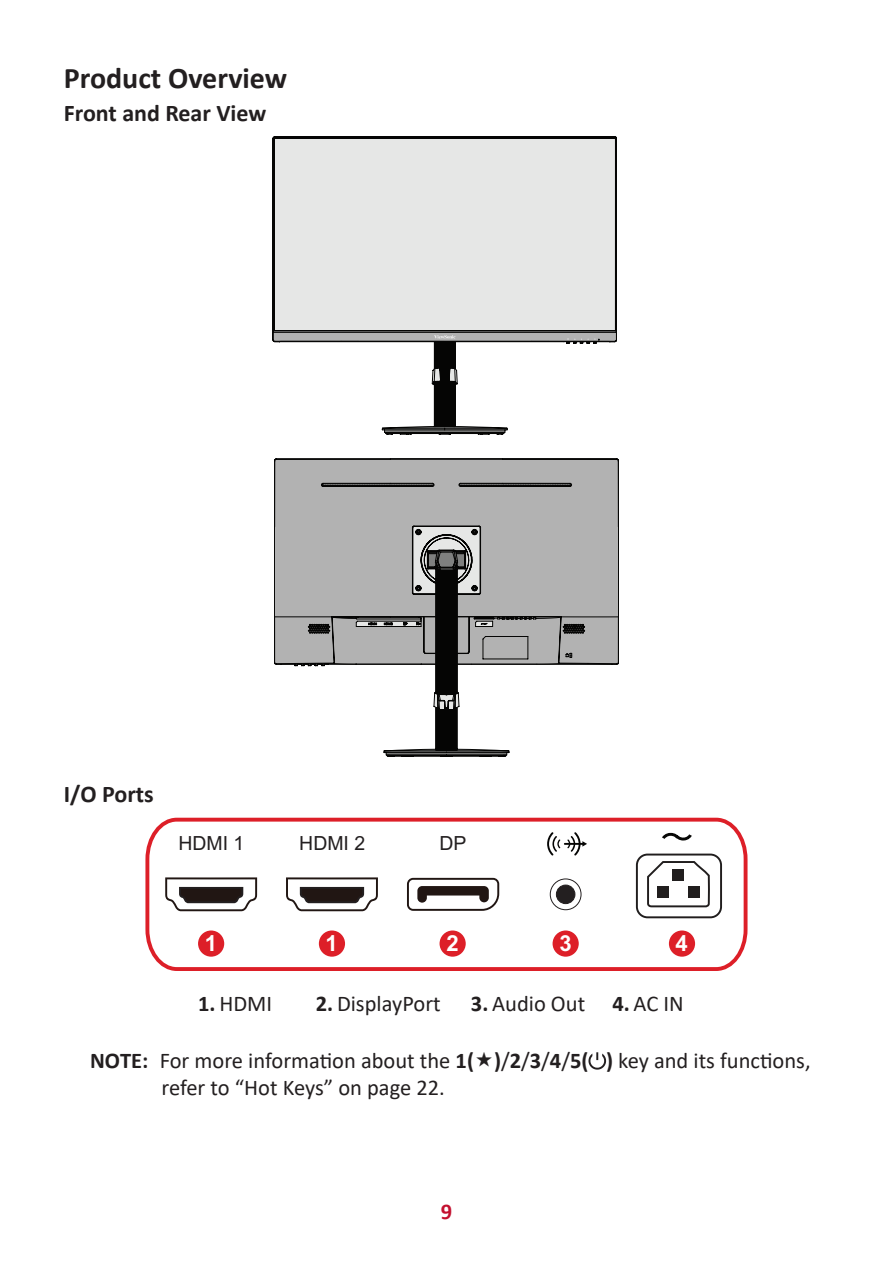
<style>
.page{position:relative;width:893px;height:1263px;background:#fff}
.page>*{position:absolute;margin:0;border:0;box-sizing:border-box;transform-origin:0 0}
.Heading_2{font:700 30px "Calibri";color:#231f20}
.Heading_3{font:700 24px "Calibri";color:#231f20}
.Note{font:22.5px/27px "Calibri";color:#231f20}
.t1{font:700 22.5px "Calibri";color:#c3102f}
.t2{font:700 22.05px "Arial";color:#fff}
.t3{font:19.5px "Arial";color:#231f20}
.s1{font-weight:700}
</style>
<div class="page">
<svg style="left:273px;top:137px;width:344px;height:294px"></svg>
<svg style="left:382px;top:335px;width:125px;height:99px"></svg>
<svg style="left:567px;top:338px;width:32px;height:5px"></svg>
<svg style="left:274px;top:459px;width:345px;height:208px"></svg>
<svg style="left:295px;top:483px;width:276px;height:274px"></svg>
<svg style="left:145px;top:818px;width:602px;height:153px"></svg>
<svg style="left:646px;top:860px;width:65px;height:49px"></svg>
<div style="left:657px;top:886px;width:11px;height:12px;background:#211e1e"></div>
<div style="left:688px;top:886px;width:11px;height:12px;background:#211e1e"></div>
<div style="left:672px;top:869px;width:12px;height:12px;background:#211e1e"></div>
<svg style="left:661px;top:832px;width:32px;height:9px"></svg>
<div style="left:636px;top:853px;width:86px;height:65px;border:2px solid #211e1e;border-radius:11px"></div>
<div style="left:198px;top:930px;width:26px;height:27px;background:#dd1f28;border-radius:50%"></div>
<div style="left:319px;top:930px;width:26px;height:27px;background:#dd1f28;border-radius:50%"></div>
<div style="left:440px;top:930px;width:26px;height:27px;background:#dd1f28;border-radius:50%"></div>
<div style="left:553px;top:930px;width:26px;height:27px;background:#dd1f28;border-radius:50%"></div>
<div style="left:669px;top:930px;width:26px;height:27px;background:#dd1f28;border-radius:50%"></div>
<svg style="left:547px;top:832px;width:13px;height:24px"></svg>
<hr style="left:564px;top:843px;width:20px;height:2px;background:#050504">
<svg style="left:567px;top:832px;width:20px;height:24px"></svg>
<svg style="left:550px;top:879px;width:31px;height:31px"></svg>
<div style="left:550px;top:878px;width:32px;height:32px;border:1px solid #231f20;border-radius:50%"></div>
<div style="left:556px;top:885px;width:19px;height:19px;background:#231f20;border-radius:50%"></div>
<div style="left:556px;top:884px;width:19px;height:20px;border:1px solid #231f20;border-radius:50%"></div>
<svg style="left:165px;top:877px;width:92px;height:34px"></svg>
<svg style="left:286px;top:877px;width:92px;height:34px"></svg>
<svg style="left:407px;top:878px;width:92px;height:33px"></svg>
<svg style="left:588px;top:1052px;width:18px;height:18px"></svg>
<p class="Heading_2" style="left:64px;top:57px;width:225px">Product Overview</p>
<p class="Heading_3" style="left:64px;top:96px;width:204px">Front and Rear View</p>
<p class="Heading_3" style="left:64px;top:777px;width:92px">I/O Ports</p>
<p class="t3" style="left:178px;top:830px;width:68px">HDMI 1</p>
<p class="t3" style="left:299px;top:830px;width:68px">HDMI 2</p>
<p class="t3" style="left:439px;top:830px;width:29px">DP</p>
<p class="t2" style="left:205px;top:928px;width:14px">1</p>
<p class="t2" style="left:325px;top:928px;width:14px">1</p>
<p class="t2" style="left:447px;top:928px;width:14px">2</p>
<p class="t2" style="left:560px;top:928px;width:14px">3</p>
<p class="t2" style="left:675px;top:928px;width:14px">4</p>
<p class="Note" style="left:198px;top:990px;width:76px"><span class="s1">1.</span> HDMI</p>
<p class="Note" style="left:316px;top:990px;width:127px"><span class="s1">2.</span> DisplayPort</p>
<p class="Note" style="left:471px;top:990px;width:116px"><span class="s1">3.</span> Audio Out</p>
<p class="Note" style="left:612px;top:990px;width:73px"><span class="s1">4.</span> AC IN</p>
<p class="Note" style="left:162px;top:1046px;width:651px;text-indent:-71px"><span class="s1">NOTE:</span> For more information about the <span class="s1">1( )</span>/<span class="s1">2</span>/<span class="s1">3</span>/<span class="s1">4</span>/<span class="s1">5( )</span> key and its functions, refer to “Hot Keys” on page 22.</p>
<p class="t1" style="left:441px;top:1196px;width:13px">9</p>
</div>
